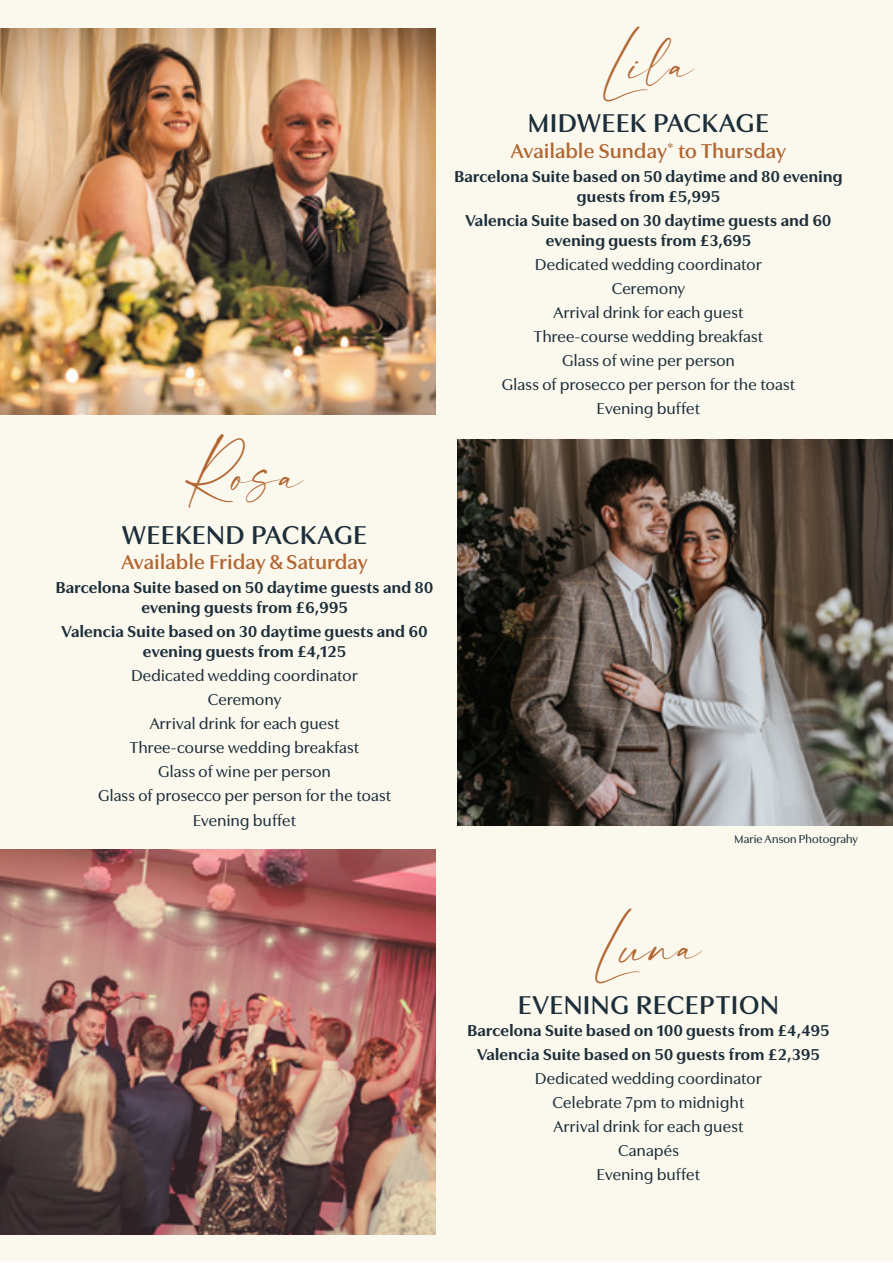
<style>
.page{position:relative;width:893px;height:1263px;background:#fff}
.page>*{position:absolute;margin:0;border:0;box-sizing:border-box;transform-origin:0 0}
.t1{font:48px "modernline";letter-spacing:.01em;color:#b26631}
.t2{font:600 27px "Utile Display";letter-spacing:.04em;color:#1c2e39}
.t3{font:600 21px "Utile Display";letter-spacing:.02em;color:#b26631}
.t4{font:500 16.5px/24px "Utile Display";letter-spacing:.025em;color:#1c2e39;text-align:center}
.t5{font:700 16.5px/19.8px "Utile Display";letter-spacing:.025em;color:#1c2e39;text-align:center}
.t6{font:500 12px "Utile Display";letter-spacing:.01em;color:#1c2e39}
</style>
<div class="page">
<div style="left:0;top:0;width:893px;height:1262px;background:#fbf8ee"></div>
<img style="left:0;top:28px;width:436px;height:386px">
<img style="left:0;top:849px;width:436px;height:386px">
<img style="left:457px;top:440px;width:436px;height:385px">
<h1 class="t1" style="left:185px;top:450px;width:120px">Rosa</h1>
<h2 class="t2" style="left:122px;top:513px;width:246px">WEEKEND PACKAGE</h2>
<p class="t3" style="left:121px;top:546px;width:248px">Available Friday &amp; Saturday</p>
<p class="t5" style="left:56px;top:576px;width:379px">Barcelona Suite based on 50 daytime guests and 80 evening guests from £6,995</p>
<p class="t5" style="left:62px;top:620px;width:367px">Valencia Suite based on 30 daytime guests and 60 evening guests from £4,125</p>
<p class="t4" style="left:98px;top:662px;width:294px">Dedicated wedding coordinator<br>Ceremony<br>Arrival drink for each guest<br>Three-course wedding breakfast<br>Glass of wine per person<br>Glass of prosecco per person for the toast<br>Evening buffet</p>
<h1 class="t1" style="left:603px;top:38px;width:93px">Lila</h1>
<h2 class="t2" style="left:528px;top:102px;width:242px">MIDWEEK PACKAGE</h2>
<p class="t3" style="left:511px;top:135px;width:277px">Available Sunday<sup>*</sup> to Thursday</p>
<p class="t5" style="left:454px;top:165px;width:390px">Barcelona Suite based on 50 daytime and 80 evening guests from £5,995</p>
<p class="t5" style="left:466px;top:209px;width:367px">Valencia Suite based on 30 daytime guests and 60 evening guests from £3,695</p>
<p class="t4" style="left:502px;top:251px;width:294px">Dedicated wedding coordinator<br>Ceremony<br>Arrival drink for each guest<br>Three-course wedding breakfast<br>Glass of wine per person<br>Glass of prosecco per person for the toast<br>Evening buffet</p>
<p class="t6" style="left:734px;top:830px;width:125px">Marie Anson Photograhy</p>
<h1 class="t1" style="left:595px;top:920px;width:109px">Luna</h1>
<h2 class="t2" style="left:518px;top:984px;width:262px">EVENING RECEPTION</h2>
<p class="t5" style="left:467px;top:1017px;width:364px;line-height:24px">Barcelona Suite based on 100 guests from £4,495<br>Valencia Suite based on 50 guests from £2,395</p>
<p class="t4" style="left:535px;top:1065px;width:228px">Dedicated wedding coordinator<br>Celebrate 7pm to midnight<br>Arrival drink for each guest<br>Canapés<br>Evening buffet</p>
</div>
